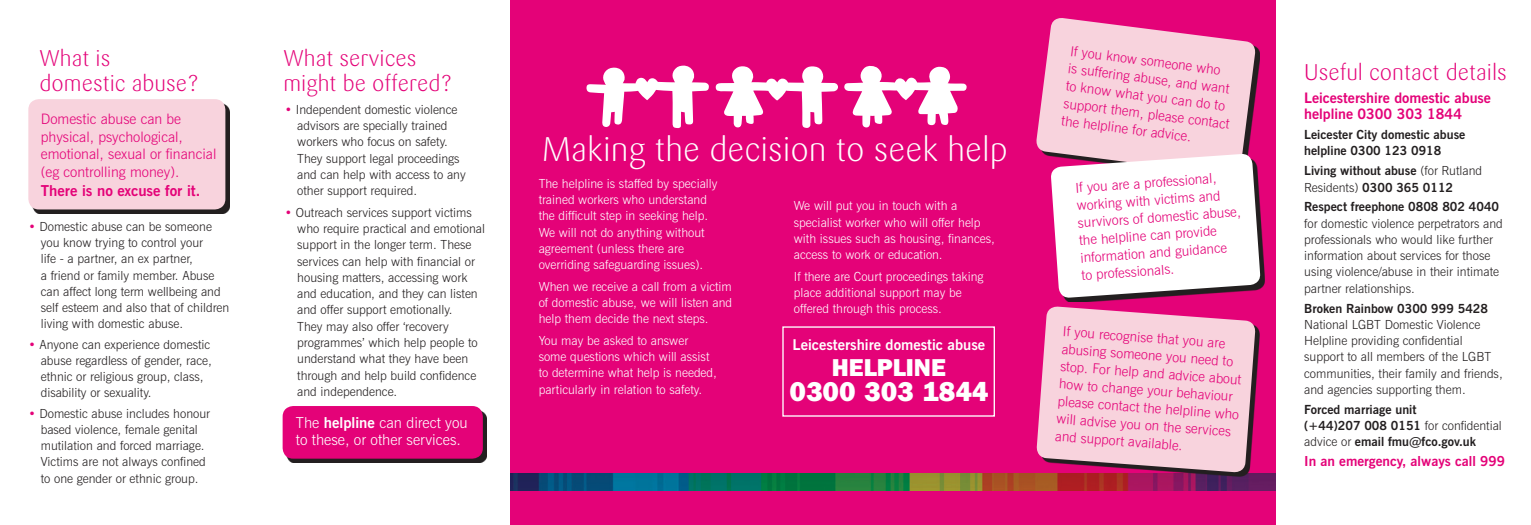
<style>
.page{position:relative;width:1531px;height:525px;background:#fff}
.page>*{position:absolute;margin:0;border:0;box-sizing:border-box;transform-origin:0 0}
.Heading{font:300 33.75px "Sari";color:#fff}
.t1{font:800 26.88px "Franklin Gothic IT Cby BT";color:#fff}
.t2{font:800 24.25px "Franklin Gothic IT Cby BT";color:#fff}
.Heading-2{font:300 22.5px/25px "Sari";color:#e40278}
.Body_Text{font:300 15px/17.5px "News Gothic BT";color:#fff}
.Body_Text-2{font:700 15px "News Gothic BT";color:#e40278}
.t3{font:700 14.88px "News Gothic BT";color:#fff}
.Body_Text-3{font:300 14.38px/17.5px "News Gothic BT";color:#e40278}
.Body_Text-4{font:700 14.38px/16.2px "News Gothic BT";color:#e40278}
.Body_Text-5{font:300 13.75px/17.5px "News Gothic BT";color:#e40278}
.Heading-3{font:700 13.75px "News Gothic BT";color:#e40278}
.Body_Text-6{font:300 12.5px/16.2px "News Gothic BT";color:#231f20}
.Body_Text-7{font:300 12.5px/16.2px "News Gothic BT";color:#fff}
.Body_Text-8{font:700 12.5px/16.2px "News Gothic BT";color:#231f20}
.s1{color:#e40278}
.s2{font-weight:700}
.s3{font-weight:300}
</style>
<div class="page">
<div style="left:510px;top:0;width:766px;height:524px;background:#e40278"></div>
<svg style="left:586px;top:65px;width:123px;height:63px"></svg>
<svg style="left:716px;top:66px;width:122px;height:62px"></svg>
<svg style="left:844px;top:65px;width:122px;height:63px"></svg>
<img style="left:510px;top:473px;width:766px;height:17px">
<svg style="left:1041px;top:326px;width:218px;height:150px"></svg>
<svg style="left:1036px;top:306px;width:220px;height:166px;background:#eeb8cc"></svg>
<svg style="left:1036px;top:18px;width:220px;height:139px;background:#f1b5cc"></svg>
<svg style="left:287px;top:410px;width:200px;height:52px"></svg>
<div style="left:283px;top:406px;width:200px;height:52px;background:#e40278;border-radius:11px"></div>
<svg style="left:33px;top:103px;width:197px;height:110px"></svg>
<div style="left:28px;top:99px;width:197px;height:110px;background:#f8d3dd;border-radius:11px"></div>
<svg style="left:1064px;top:221px;width:200px;height:81px"></svg>
<svg style="left:1050px;top:153px;width:211px;height:145px;background:#f1e3ea"></svg>
<p class="Heading-2" style="left:40px;top:46px;width:161px">What is domestic abuse?</p>
<p class="Body_Text-3" style="left:41px;top:110px;width:177px">Domestic abuse can be physical, psychological, emotional, sexual or financial (eg controlling money).</p>
<p class="Body_Text-2" style="left:41px;top:181px;width:161px">There is no excuse for it.</p>
<p class="Body_Text-6" style="left:41px;top:219px;width:190px;text-indent:-12px"><span class="s1">•</span> Domestic abuse can be someone you know trying to control your<br>life - a partner, an ex partner,<br>a friend or family member. Abuse can affect long term wellbeing and self esteem and also that of children living with domestic abuse.</p>
<p class="Body_Text-6" style="left:41px;top:336px;width:173px;text-indent:-12px"><span class="s1">•</span> Anyone can experience domestic abuse regardless of gender, race, ethnic or religious group, class, disability or sexuality.</p>
<p class="Body_Text-6" style="left:41px;top:405px;width:171px;text-indent:-12px"><span class="s1">•</span> Domestic abuse includes honour based violence, female genital mutilation and forced marriage.<br>Victims are not always confined to one gender or ethnic group.</p>
<p class="Heading-2" style="left:283px;top:46px;width:170px">What services might be offered?</p>
<p class="Body_Text-6" style="left:297px;top:101px;width:170px;text-indent:-12px"><span class="s1">•</span> Independent domestic violence advisors are specially trained workers who focus on safety.<br>They support legal proceedings and can help with access to any other support required.</p>
<p class="Body_Text-6" style="left:297px;top:204px;width:189px;text-indent:-12px"><span class="s1">•</span> Outreach services support victims who require practical and emotional support in the longer term. These services can help with financial or housing matters, accessing work and education, and they can listen and offer support emotionally.<br>They may also offer ‘recovery programmes’ which help people to understand what they have been through and help build confidence and independence.</p>
<p class="Body_Text" style="left:296px;top:413px;width:173px">The <span class="s2">helpline</span> can direct you to these, or other services.</p>
<p class="Heading" style="left:542px;top:129px;width:467px">Making the decision to seek help</p>
<p class="Body_Text-7" style="left:539px;top:175px;width:180px">The helpline is staffed by specially trained workers who understand the difficult step in seeking help.<br>We will not do anything without agreement (unless there are overriding safeguarding issues).</p>
<p class="Body_Text-7" style="left:539px;top:278px;width:195px;text-align:justify">When we receive a call from a victim of domestic abuse, we will listen and help them decide the next steps.</p>
<p class="Body_Text-7" style="left:539px;top:332px;width:180px">You may be asked to answer some questions which will assist to determine what help is needed, particularly in relation to safety.</p>
<p class="Body_Text-7" style="left:794px;top:198px;width:203px">We will put you in touch with a specialist worker who will offer help with issues such as housing, finances, access to work or education.</p>
<p class="Body_Text-7" style="left:794px;top:268px;width:191px">If there are Court proceedings taking place additional support may be offered through this process.</p>
<p class="t3" style="left:793px;top:335px;width:194px">Leicestershire domestic abuse</p>
<p class="t2" style="left:832px;top:351px;width:116px">HELPLINE</p>
<p class="t1" style="left:789px;top:374px;width:201px">0300 303 1844</p>
<p class="Body_Text-5" style="left:1071px;top:42px;width:169px;rotate:7deg">If you know someone who<br>is suffering abuse, and want to know what you can do to support them, please contact the helpline for advice.</p>
<p class="Body_Text-5" style="left:1075px;top:179px;width:165px;rotate:-4deg">If you are a professional, working with victims and survivors of domestic abuse, the helpline can provide information and guidance<br>to professionals.</p>
<p class="Body_Text-5" style="left:1063px;top:322px;width:183px;rotate:4deg">If you recognise that you are abusing someone you need to stop. For help and advice about how to change your behaviour please contact the helpline who will advise you on the services and support available.</p>
<p class="Heading-2" style="left:1304px;top:60px;width:204px">Useful contact details</p>
<p class="Body_Text-4" style="left:1304px;top:90px;width:188px">Leicestershire domestic abuse helpline 0300 303 1844</p>
<p class="Body_Text-8" style="left:1304px;top:126px;width:163px">Leicester City domestic abuse helpline 0300 123 0918</p>
<p class="Body_Text-8" style="left:1304px;top:162px;width:179px">Living without abuse <span class="s3">(for Rutland<br>Residents)</span> 0300 365 0112</p>
<p class="Body_Text-6" style="left:1304px;top:198px;width:200px"><span class="s2">Respect freephone 0808 802 4040 </span>for domestic violence perpetrators and professionals who would like further information about services for those using violence/abuse in their intimate partner relationships.</p>
<p class="Body_Text-6" style="left:1304px;top:300px;width:200px"><span class="s2">Broken Rainbow 0300 999 5428<br></span>National LGBT Domestic Violence Helpline providing confidential support to all members of the LGBT communities, their family and friends, and agencies supporting them.</p>
<p class="Body_Text-8" style="left:1304px;top:401px;width:199px">Forced marriage unit<br>(+44)207 008 0151 <span class="s3">for confidential advice or</span> email fmu@fco.gov.uk</p>
<p class="Heading-3" style="left:1304px;top:452px;width:202px">In an emergency, always call 999</p>
</div>
